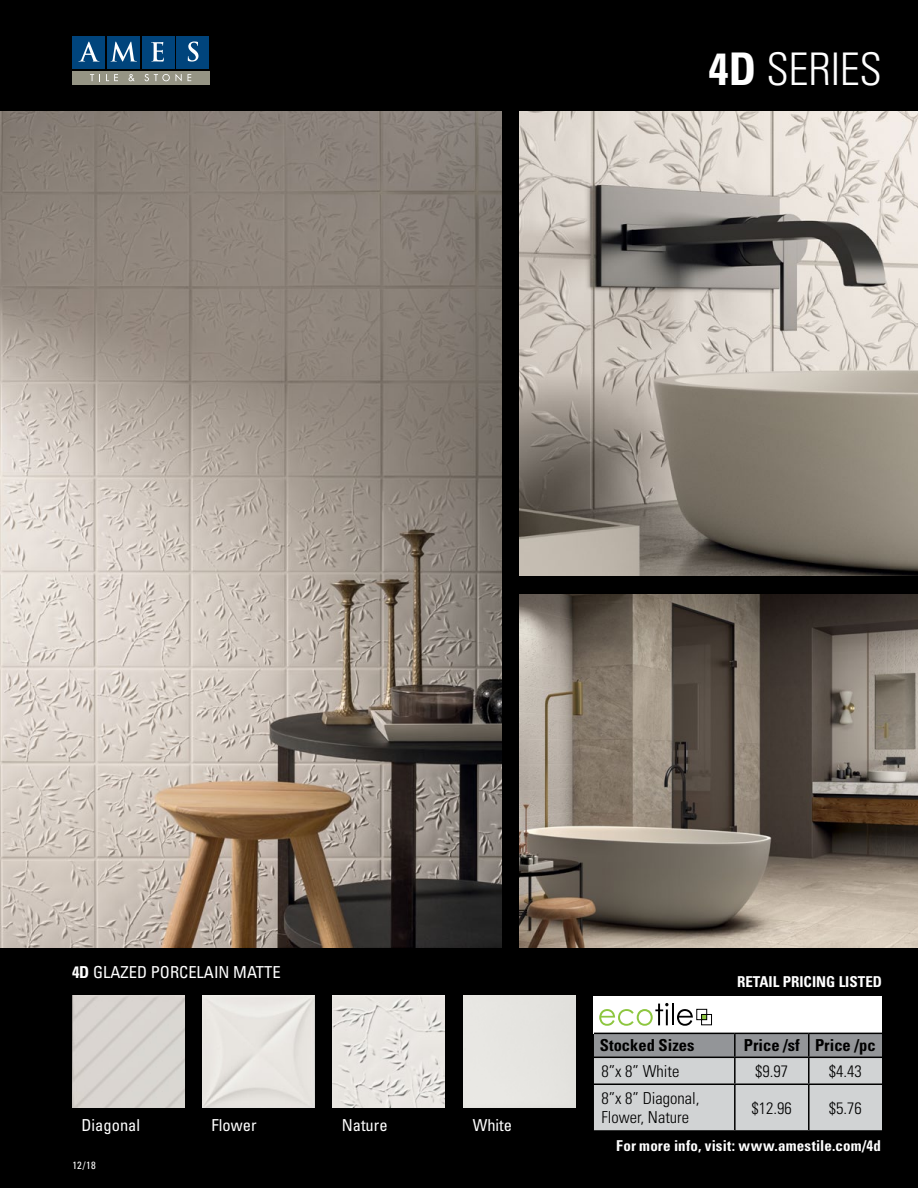
<style>
.page{position:relative;width:918px;height:1188px;background:#000}
.page>*{position:absolute;margin:0;border:0;box-sizing:border-box;transform-origin:0 0}
.t1{font:300 condensed 45px "Univers LT Std";letter-spacing:-.01em;color:#fff}
.t2{font:300 condensed 16.5px/19.8px "Univers LT Std";color:#000}
.t3{font:condensed 16.5px "Univers LT Std";color:#fff}
.t4{font:700 condensed 16.5px "Univers LT Std";color:#000}
.t5{font:700 condensed 15px "Univers LT Std";letter-spacing:.005em;color:#fff}
.t6{font:condensed 10.5px "Univers LT Std";color:#fff}
.s1{font-weight:700}
</style>
<div class="page">
<div style="left:72px;top:71px;width:137px;height:14px;background:#959484"></div>
<div style="left:142px;top:36px;width:32px;height:33px;background:#00447c"></div>
<div style="left:107px;top:36px;width:33px;height:33px;background:#00447c"></div>
<div style="left:72px;top:36px;width:33px;height:33px;background:#00447c"></div>
<div style="left:177px;top:36px;width:32px;height:33px;background:#00447c"></div>
<svg style="left:90px;top:74px;width:10px;height:7px"></svg>
<svg style="left:106px;top:74px;width:12px;height:7px"></svg>
<svg style="left:129px;top:74px;width:6px;height:7px"></svg>
<svg style="left:145px;top:74px;width:25px;height:7px"></svg>
<svg style="left:176px;top:74px;width:6px;height:7px"></svg>
<svg style="left:188px;top:74px;width:3px;height:7px"></svg>
<svg style="left:78px;top:42px;width:22px;height:20px"></svg>
<svg style="left:111px;top:42px;width:26px;height:20px"></svg>
<svg style="left:151px;top:42px;width:13px;height:20px"></svg>
<svg style="left:188px;top:41px;width:10px;height:21px"></svg>
<div style="left:594px;top:996px;width:288px;height:37px;background:#fff"></div>
<svg style="left:594px;top:1034px;width:288px;height:96px;background:#bfc1c3"></svg>
<hr style="left:734px;top:1034px;width:2px;height:23px;background:#000">
<hr style="left:808px;top:1034px;width:2px;height:23px;background:#000">
<hr style="left:594px;top:1057px;width:141px;height:1px;background:#000">
<hr style="left:735px;top:1057px;width:74px;height:1px;background:#000">
<hr style="left:809px;top:1057px;width:73px;height:1px;background:#000">
<hr style="left:734px;top:1058px;width:2px;height:26px;background:#000">
<hr style="left:808px;top:1058px;width:2px;height:26px;background:#000">
<hr style="left:594px;top:1084px;width:141px;height:1px;background:#000">
<hr style="left:735px;top:1084px;width:74px;height:1px;background:#000">
<hr style="left:734px;top:1085px;width:2px;height:45px;background:#000">
<hr style="left:809px;top:1084px;width:73px;height:1px;background:#000">
<hr style="left:808px;top:1085px;width:2px;height:45px;background:#000">
<svg style="left:599px;top:1003px;width:69px;height:23px"></svg>
<hr style="left:672px;top:1003px;width:2px;height:22px;background:#000">
<svg style="left:677px;top:1008px;width:35px;height:18px"></svg>
<img style="left:0;top:112px;width:502px;height:836px">
<img style="left:520px;top:594px;width:398px;height:354px">
<img style="left:520px;top:112px;width:398px;height:464px">
<div style="left:464px;top:996px;width:112px;height:112px;background:#e6e5e1"></div>
<img style="left:203px;top:996px;width:112px;height:112px">
<img style="left:73px;top:996px;width:112px;height:112px">
<img style="left:333px;top:996px;width:112px;height:112px">
<h1 class="t1" style="left:708px;top:42px;width:175px"><span class="s1">4D</span> SERIES</h1>
<p class="t3" style="left:72px;top:961px;width:210px"><span class="s1">4D</span> GLAZED PORCELAIN MATTE</p>
<p class="t3" style="left:82px;top:1114px;width:60px">Diagonal</p>
<p class="t3" style="left:212px;top:1114px;width:46px">Flower</p>
<p class="t3" style="left:342px;top:1114px;width:47px">Nature</p>
<p class="t3" style="left:473px;top:1114px;width:41px">White</p>
<p class="t6" style="left:73px;top:1158px;width:25px">12/18</p>
<p class="t5" style="left:737px;top:973px;width:146px">RETAIL PRICING LISTED</p>
<p class="t4" style="left:600px;top:1035px;width:96px">Stocked Sizes</p>
<p class="t4" style="left:744px;top:1035px;width:133px">Price /sf Price /pc</p>
<p class="t2" style="left:601px;top:1061px;width:79px">8”x 8” White</p>
<p class="t2" style="left:755px;top:1061px;width:34px">$9.97</p>
<p class="t2" style="left:829px;top:1061px;width:34px">$4.43</p>
<p class="t2" style="left:601px;top:1088px;width:100px">8”x 8” Diagonal,<br>Flower, Nature</p>
<p class="t2" style="left:752px;top:1098px;width:42px">$12.96</p>
<p class="t2" style="left:829px;top:1098px;width:34px">$5.76</p>
<p class="t5" style="left:616px;top:1136px;width:266px">For more info, visit: www.amestile.com/4d</p>
</div>
